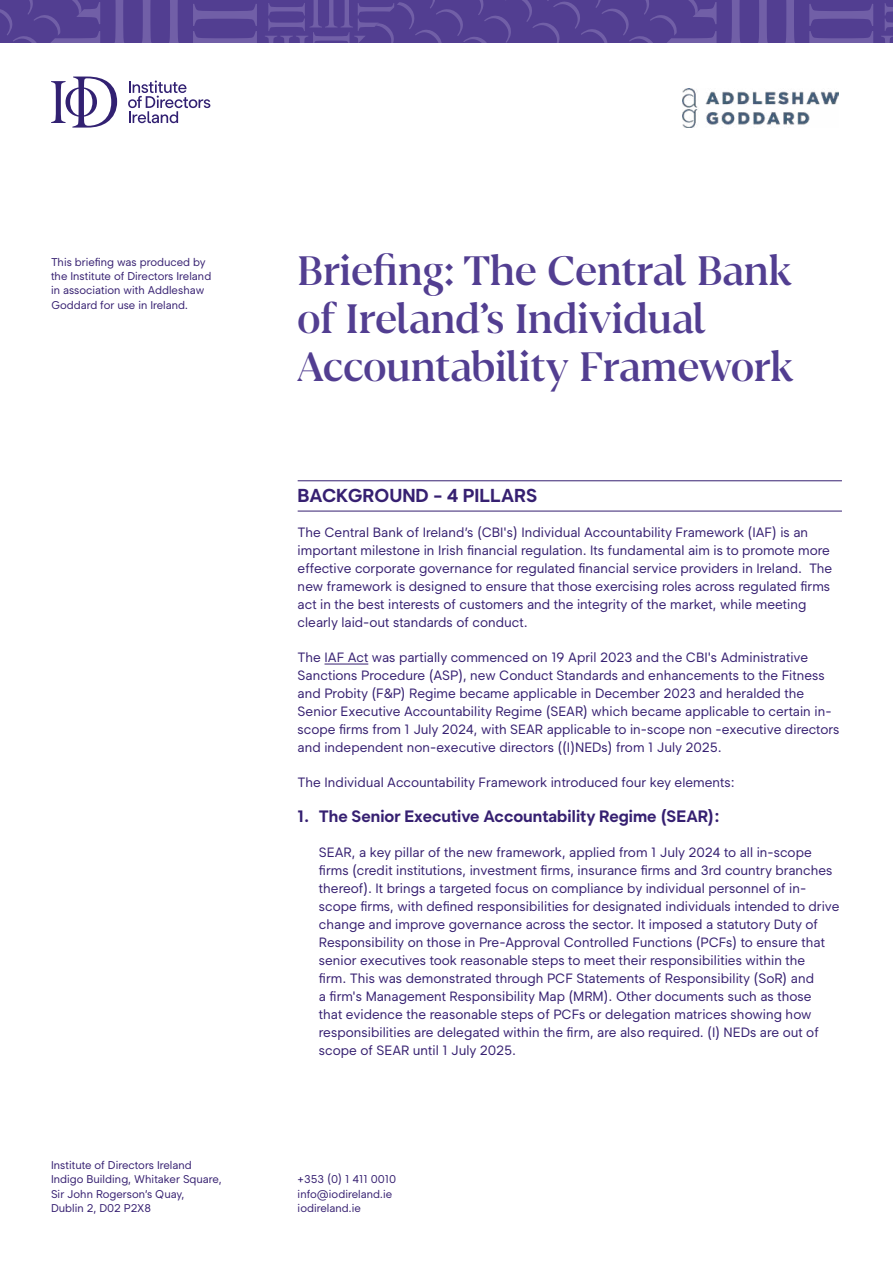
<style>
.page{position:relative;width:893px;height:1263px;background:#fff}
.page>*{position:absolute;margin:0;border:0;box-sizing:border-box;transform-origin:0 0}
.t1{font:500 45px/48px "F37 Wicklow";letter-spacing:.005em;color:#523e91}
.Section_heading___12_5pt{font:700 18.75px "Segment";color:#362071}
.Body___9pt{font:700 16.5px "Segment";color:#362071}
.Body___9pt-2{font:13.5px/18px "Segment";color:#362071}
.Note___7_5pt{font:11.25px/14.2px "Segment";color:#362071}
</style>
<div class="page">
<svg style="left:51px;top:77px;width:66px;height:51px"></svg>
<svg style="left:128px;top:80px;width:82px;height:43px"></svg>
<img style="left:683px;top:88px;width:156px;height:39px">
<hr style="left:298px;top:480px;width:544px;height:1px;background:#362071">
<hr style="left:298px;top:511px;width:544px;height:1px;background:#362071">
<hr style="left:325px;top:664px;width:43px;height:1px;background:#362071">
<div style="left:0;top:0;width:893px;height:43px;background:#523e91"></div>
<svg style="left:193px;top:4px;width:64px;height:39px"></svg>
<svg style="left:0;top:0;width:100px;height:43px"></svg>
<svg style="left:114px;top:0;width:65px;height:43px"></svg>
<svg style="left:809px;top:4px;width:64px;height:39px"></svg>
<svg style="left:265px;top:0;width:452px;height:43px"></svg>
<svg style="left:731px;top:0;width:64px;height:43px"></svg>
<svg style="left:881px;top:3px;width:12px;height:40px"></svg>
<p class="Note___7_5pt" style="left:51px;top:255px;width:162px">This briefing was produced by the Institute of Directors Ireland in association with Addleshaw<br>Goddard for use in Ireland.</p>
<p class="t1" style="left:298px;top:245px;width:497px">Briefing: The Central Bank of Ireland’s Individual<br>Accountability Framework</p>
<p class="Note___7_5pt" style="left:51px;top:1158px;width:172px">Institute of Directors Ireland<br>Indigo Building, Whitaker Square,<br>Sir John Rogerson’s Quay,<br>Dublin 2, D02 P2X8</p>
<p class="Section_heading___12_5pt" style="left:298px;top:484px;width:241px">BACKGROUND - 4 PILLARS</p>
<p class="Body___9pt-2" style="left:298px;top:523px;width:536px">The Central Bank of Ireland’s (CBI's) Individual Accountability Framework (IAF) is an important milestone in Irish financial regulation. Its fundamental aim is to promote more effective corporate governance for regulated financial service providers in Ireland. The new framework is designed to ensure that those exercising roles across regulated firms act in the best interests of customers and the integrity of the market, while meeting clearly laid-out standards of conduct.</p>
<p class="Body___9pt-2" style="left:298px;top:648px;width:543px">The IAF Act was partially commenced on 19 April 2023 and the CBI's Administrative Sanctions Procedure (ASP), new Conduct Standards and enhancements to the Fitness and Probity (F&amp;P) Regime became applicable in December 2023 and heralded the Senior Executive Accountability Regime (SEAR) which became applicable to certain in&shy;scope firms from 1 July 2024, with SEAR applicable to in-scope non -executive directors and independent non-executive directors ((I)NEDs) from 1 July 2025.</p>
<p class="Body___9pt-2" style="left:298px;top:773px;width:439px">The Individual Accountability Framework introduced four key elements:</p>
<p class="Body___9pt" style="left:298px;top:806px;width:423px">1. The Senior Executive Accountability Regime (SEAR):</p>
<p class="Body___9pt-2" style="left:319px;top:843px;width:522px">SEAR, a key pillar of the new framework, applied from 1 July 2024 to all in-scope firms (credit institutions, investment firms, insurance firms and 3rd country branches thereof). It brings a targeted focus on compliance by individual personnel of in&shy;scope firms, with defined responsibilities for designated individuals intended to drive change and improve governance across the sector. It imposed a statutory Duty of Responsibility on those in Pre-Approval Controlled Functions (PCFs) to ensure that senior executives took reasonable steps to meet their responsibilities within the<br>firm. This was demonstrated through PCF Statements of Responsibility (SoR) and<br>a firm's Management Responsibility Map (MRM). Other documents such as those<br>that evidence the reasonable steps of PCFs or delegation matrices showing how responsibilities are delegated within the firm, are also required. (I) NEDs are out of scope of SEAR until 1 July 2025.</p>
<p class="Note___7_5pt" style="left:298px;top:1172px;width:100px">+353 (0) 1 411 0010 info@iodireland.ie iodireland.ie</p>
</div>
